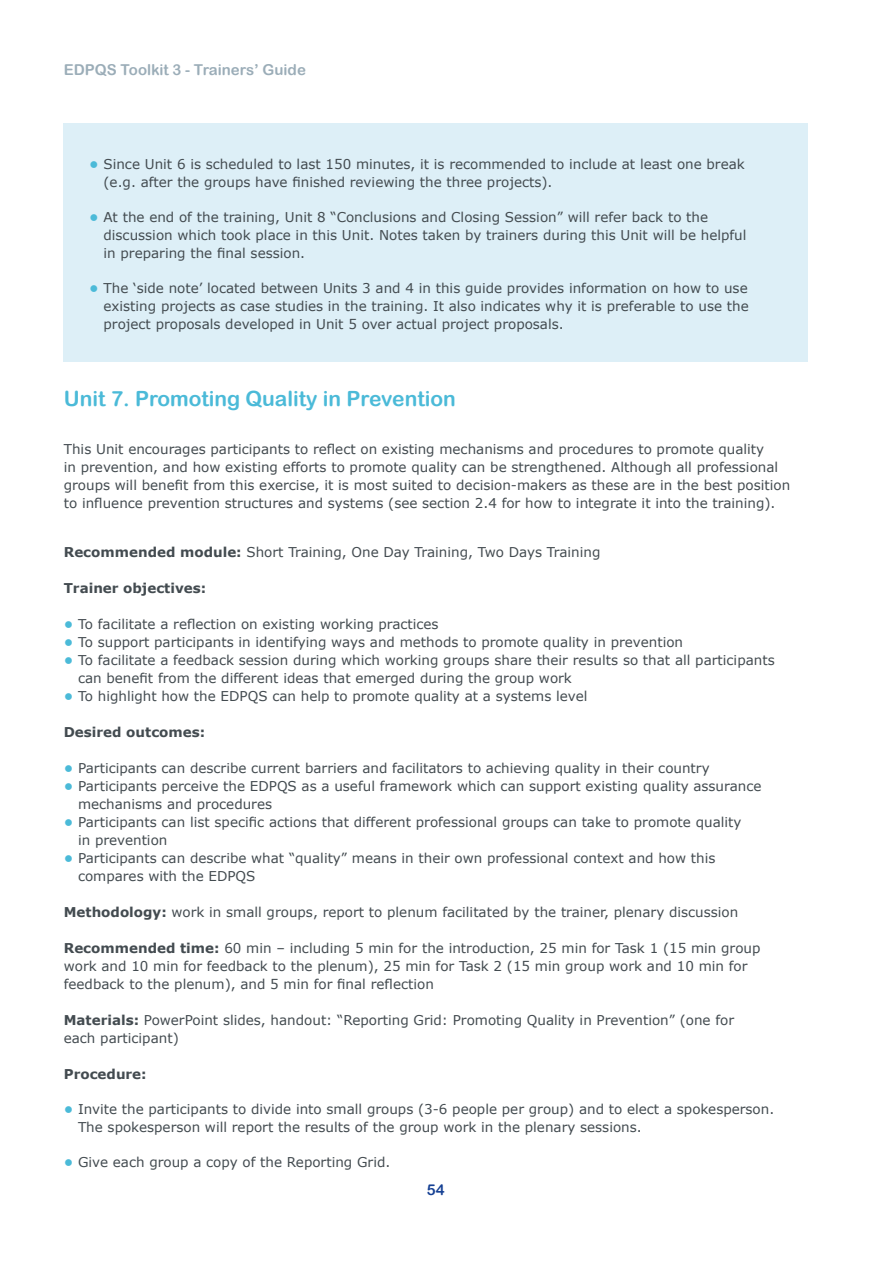
<style>
.page{position:relative;width:893px;height:1263px;background:#fff}
.page>*{position:absolute;margin:0;border:0;box-sizing:border-box;transform-origin:0 0}
.t1{font:21px "Arial Rounded MT Bold";color:#4bbad8}
.t2{font:15px "Arial Rounded MT Bold";color:#9badb8}
.t3{font:15px "Arial Rounded MT Bold";color:#164194}
.t4{font:13.5px/18px "Verdana";color:#434b50}
.t5{font:700 13.5px "Verdana";color:#434b50}
.s1{font-weight:700;color:#4bbad8}
.s2{font-weight:700}
</style>
<div class="page">
<div style="left:64px;top:123px;width:744px;height:238px;background:#ddeff7"></div>
<p class="t2" style="left:64px;top:61px;width:244px">EDPQS Toolkit 3 - Trainers’ Guide</p>
<p class="t4" style="left:104px;top:155px;width:643px;text-indent:-14px"><span class="s1">•</span> Since Unit 6 is scheduled to last 150 minutes, it is recommended to include at least one break (e.g. after the groups have finished reviewing the three projects).</p>
<p class="t4" style="left:104px;top:208px;width:644px;text-indent:-14px"><span class="s1">•</span> At the end of the training, Unit 8 “Conclusions and Closing Session” will refer back to the discussion which took place in this Unit. Notes taken by trainers during this Unit will be helpful in preparing the final session.</p>
<p class="t4" style="left:104px;top:279px;width:647px;text-align:justify;text-indent:-14px"><span class="s1">•</span> The ‘side note’ located between Units 3 and 4 in this guide provides information on how to use existing projects as case studies in the training. It also indicates why it is preferable to use the project proposals developed in Unit 5 over actual project proposals.</p>
<h1 class="t1" style="left:64px;top:386px;width:394px">Unit 7. Promoting Quality in Prevention</h1>
<p class="t4" style="left:64px;top:440px;width:728px">This Unit encourages participants to reflect on existing mechanisms and procedures to promote quality<br>in prevention, and how existing efforts to promote quality can be strengthened. Although all professional groups will benefit from this exercise, it is most suited to decision-makers as these are in the best position to influence prevention structures and systems (see section 2.4 for how to integrate it into the training).</p>
<p class="t4" style="left:64px;top:543px;width:538px"><span class="s2">Recommended module:</span> Short Training, One Day Training, Two Days Training</p>
<p class="t5" style="left:64px;top:578px;width:144px">Trainer objectives:</p>
<p class="t4" style="left:64px;top:615px;width:376px"><span class="s1">•</span> To facilitate a reflection on existing working practices</p>
<p class="t4" style="left:64px;top:633px;width:621px"><span class="s1">•</span> To support participants in identifying ways and methods to promote quality in prevention</p>
<p class="t4" style="left:78px;top:651px;width:698px;text-indent:-14px"><span class="s1">•</span> To facilitate a feedback session during which working groups share their results so that all participants can benefit from the different ideas that emerged during the group work</p>
<p class="t4" style="left:64px;top:687px;width:525px"><span class="s1">•</span> To highlight how the EDPQS can help to promote quality at a systems level</p>
<p class="t5" style="left:64px;top:722px;width:143px">Desired outcomes:</p>
<p class="t4" style="left:64px;top:759px;width:647px"><span class="s1">•</span> Participants can describe current barriers and facilitators to achieving quality in their country</p>
<p class="t4" style="left:78px;top:777px;width:685px;text-indent:-14px"><span class="s1">•</span> Participants perceive the EDPQS as a useful framework which can support existing quality assurance mechanisms and procedures</p>
<p class="t4" style="left:78px;top:813px;width:665px;text-indent:-14px"><span class="s1">•</span> Participants can list specific actions that different professional groups can take to promote quality in prevention</p>
<p class="t4" style="left:78px;top:849px;width:639px;text-indent:-14px"><span class="s1">•</span> Participants can describe what “quality” means in their own professional context and how this compares with the EDPQS</p>
<p class="t4" style="left:64px;top:903px;width:676px"><span class="s2">Methodology:</span> work in small groups, report to plenum facilitated by the trainer, plenary discussion</p>
<p class="t4" style="left:64px;top:939px;width:698px"><span class="s2">Recommended time:</span> 60 min – including 5 min for the introduction, 25 min for Task 1 (15 min group work and 10 min for feedback to the plenum), 25 min for Task 2 (15 min group work and 10 min for feedback to the plenum), and 5 min for final reflection</p>
<p class="t4" style="left:64px;top:1011px;width:672px"><span class="s2">Materials:</span> PowerPoint slides, handout: “Reporting Grid: Promoting Quality in Prevention” (one for each participant)</p>
<p class="t5" style="left:64px;top:1064px;width:84px">Procedure:</p>
<p class="t4" style="left:78px;top:1100px;width:698px;text-indent:-14px"><span class="s1">•</span> Invite the participants to divide into small groups (3-6 people per group) and to elect a spokesperson.<br>The spokesperson will report the results of the group work in the plenary sessions.</p>
<p class="t4" style="left:64px;top:1153px;width:328px"><span class="s1">•</span> Give each group a copy of the Reporting Grid.</p>
<p class="t3" style="left:427px;top:1180px;width:19px">54</p>
</div>
